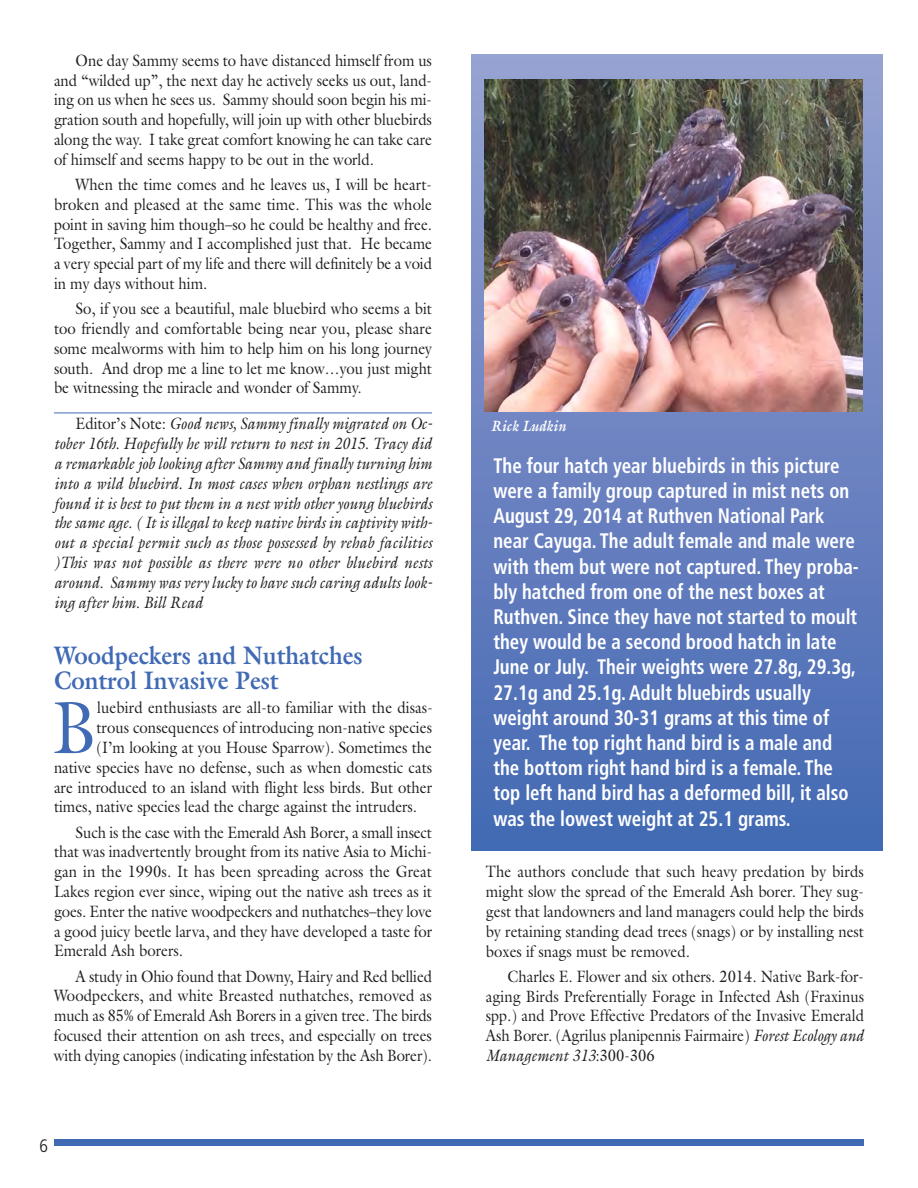
<style>
.page{position:relative;width:918px;height:1188px;background:#fff}
.page>*{position:absolute;margin:0;border:0;box-sizing:border-box;transform-origin:0 0}
.t1{font:74.7px "Galliard";color:#406ab4;scale:.9 1}
.t2{font:700 25.5px/25.5px "Galliard";color:#406ab4;scale:.9 1}
.t3{font:700 condensed 21px/25.2px "Frutiger";color:#fff;scale:.9 1}
.t4{font:300 condensed 18px "Frutiger";color:#231f20}
.t5{font:16.5px/19.8px "Galliard";color:#231f20;text-align:justify;scale:.9 1}
.t6{font:italic 16.5px/19.8px "Galliard";letter-spacing:-.005em;color:#231f20;text-align:justify;scale:.9 1}
.t7{font:italic 700 15px "Galliard";color:#fff;scale:.9 1}
.s1{font-style:normal}
.s2{font-style:italic}
</style>
<div class="page">
<hr style="left:54px;top:413px;width:378px;height:1px;background:#406ab4">
<div style="left:54px;top:1139px;width:810px;height:7px;background:#406ab4"></div>
<div style="left:471px;top:54px;width:412px;height:796px;background:linear-gradient(to bottom,#97a2d1,#4368b3)"></div>
<img style="left:485px;top:80px;width:378px;height:332px">
<p class="t5" style="left:54px;top:50px;width:422px;text-indent:22px">One day Sammy seems to have distanced himself from us and “wilded up”, the next day he actively seeks us out, land&shy;ing on us when he sees us. Sammy should soon begin his mi&shy;gration south and hopefully, will join up with other bluebirds along the way. I take great comfort knowing he can take care of himself and seems happy to be out in the world.</p>
<p class="t5" style="left:54px;top:174px;width:422px;text-indent:22px">When the time comes and he leaves us, I will be heart&shy;broken and pleased at the same time. This was the whole point in saving him though–so he could be healthy and free.<br>Together, Sammy and I accomplished just that. He became a very special part of my life and there will definitely be a void in my days without him.</p>
<p class="t5" style="left:54px;top:299px;width:422px;text-indent:22px">So, if you see a beautiful, male bluebird who seems a bit too friendly and comfortable being near you, please share some mealworms with him to help him on his long journey south. And drop me a line to let me know…you just might be witnessing the miracle and wonder of Sammy.</p>
<p class="t6" style="left:54px;top:414px;width:422px;text-indent:22px"><span class="s1">Editor’s Note:</span> Good news, Sammy finally migrated on Oc&shy;tober 16th. Hopefully he will return to nest in 2015. Tracy did a remarkable job looking after Sammy and finally turning him into a wild bluebird. In most cases when orphan nestlings are found it is best to put them in a nest with other young bluebirds the same age. ( It is illegal to keep native birds in captivity with&shy;out a special permit such as those possessed by rehab facilities )This was not possible as there were no other bluebird nests around. Sammy was very lucky to have such caring adults look&shy;ing after him. Bill Read</p>
<h2 class="t2" style="left:54px;top:642px;width:344px">Woodpeckers and Nuthatches<br>Control Invasive Pest</h2>
<h1 class="t1" style="left:52px;top:684px;width:51px">B</h1>
<p class="t5" style="left:97px;top:698px;width:374px">luebird enthusiasts are all-to familiar with the disas-</p>
<p class="t5" style="left:97px;top:718px;width:374px">trous consequences of introducing non-native species</p>
<p class="t5" style="left:97px;top:737px;width:374px">(I’m looking at you House Sparrow). Sometimes the</p>
<p class="t5" style="left:54px;top:757px;width:422px">native species have no defense, such as when domestic cats</p>
<p class="t5" style="left:54px;top:777px;width:422px">are introduced to an island with flight less birds. But other</p>
<p class="t5" style="left:54px;top:797px;width:405px">times, native species lead the charge against the intruders.</p>
<p class="t5" style="left:54px;top:822px;width:422px;text-indent:22px">Such is the case with the Emerald Ash Borer, a small insect that was inadvertently brought from its native Asia to Michi&shy;gan in the 1990s. It has been spreading across the Great Lakes region ever since, wiping out the native ash trees as it goes. Enter the native woodpeckers and nuthatches–they love a good juicy beetle larva, and they have developed a taste for Emerald Ash borers.</p>
<p class="t5" style="left:54px;top:966px;width:422px;text-indent:22px">A study in Ohio found that Downy, Hairy and Red bellied Woodpeckers, and white Breasted nuthatches, removed as much as 85% of Emerald Ash Borers in a given tree. The birds focused their attention on ash trees, and especially on trees with dying canopies (indicating infestation by the Ash Borer).</p>
<p class="t4" style="left:39px;top:1138px;width:10px">6</p>
<p class="t7" style="left:491px;top:417px;width:85px">Rick Ludkin</p>
<p class="t3" style="left:493px;top:455px;width:407px">The four hatch year bluebirds in this picture were a family group captured in mist nets on August 29, 2014 at Ruthven National Park near Cayuga. The adult female and male were with them but were not captured. They proba&shy;bly hatched from one of the nest boxes at Ruthven. Since they have not started to moult they would be a second brood hatch in late June or July. Their weights were 27.8g, 29.3g, 27.1g and 25.1g. Adult bluebirds usually weight around 30-31 grams at this time of year. The top right hand bird is a male and the bottom right hand bird is a female. The top left hand bird has a deformed bill, it also was the lowest weight at 25.1 grams.</p>
<p class="t5" style="left:486px;top:862px;width:422px">The authors conclude that such heavy predation by birds might slow the spread of the Emerald Ash borer. They sug&shy;gest that landowners and land managers could help the birds by retaining standing dead trees (snags) or by installing nest boxes if snags must be removed.</p>
<p class="t5" style="left:486px;top:966px;width:422px;text-indent:22px">Charles E. Flower and six others. 2014. Native Bark-for&shy;aging Birds Preferentially Forage in Infected Ash (Fraxinus spp.) and Prove Effective Predators of the Invasive Emerald Ash Borer. (Agrilus planipennis Fairmaire) <span class="s2">Forest Ecology and Management 313</span>:300-306</p>
</div>
